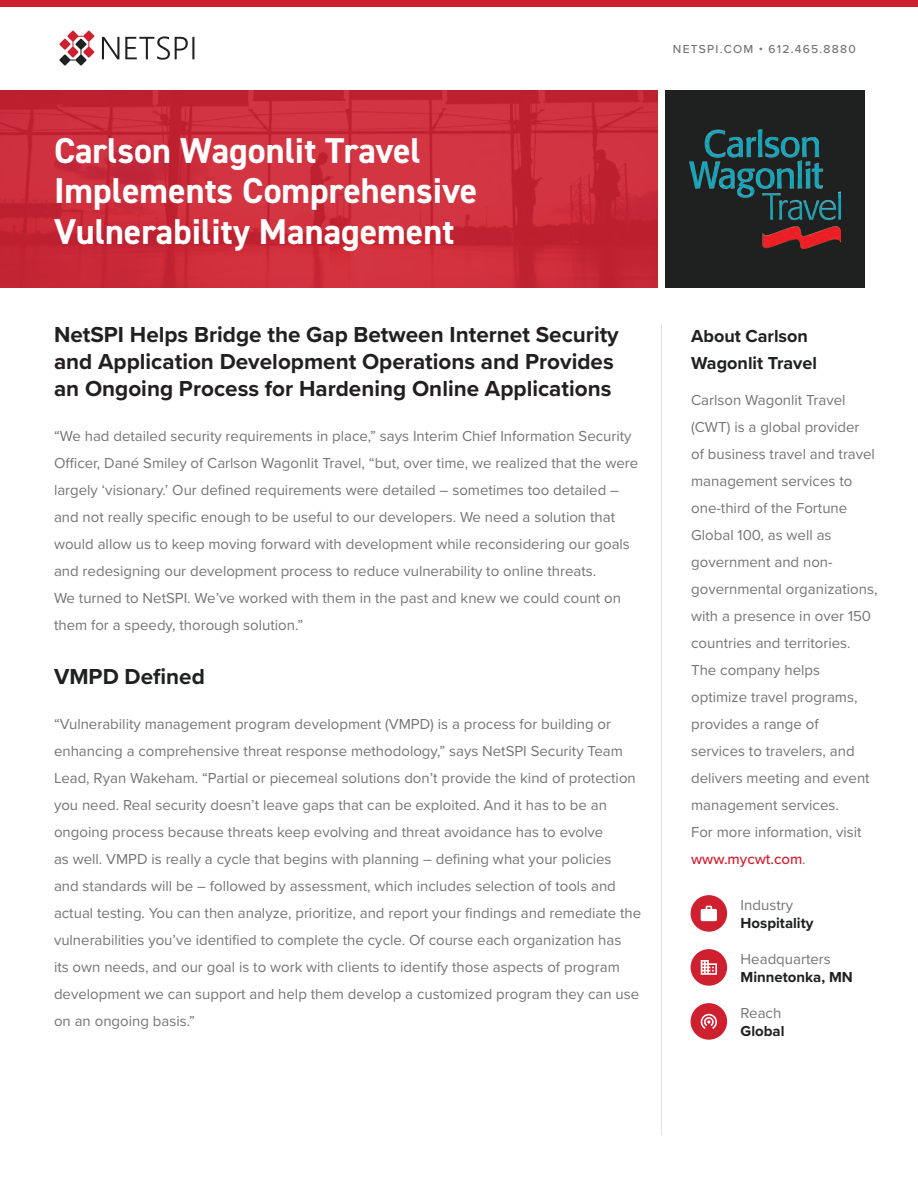
<style>
.page{position:relative;width:918px;height:1188px;background:#fff}
.page>*{position:absolute;margin:0;border:0;box-sizing:border-box;transform-origin:0 0}
.t1{font:700 36px/40.5px "DIN2014";color:#fff}
.t2{font:700 22.5px/27px "Proxima Nova";color:#231f20}
.t3{font:700 22.5px "Proxima Nova";color:#1f2020}
.t4{font:700 18px/27px "Proxima Nova";color:#1f2020}
.t5{font:15px/27px "Proxima Nova";color:#767575}
.t6{font:700 15px "Proxima Nova";color:#1f2020}
.t7{font:500 12px "Proxima Nova";letter-spacing:.1em;color:#767575}
.s1{font-weight:500;color:#cf202f}
</style>
<div class="page">
<img style="left:0;top:90px;width:658px;height:198px">
<div style="left:0;top:0;width:918px;height:7px;background:#cf202f"></div>
<svg style="left:59px;top:31px;width:35px;height:35px"></svg>
<svg style="left:102px;top:36px;width:92px;height:24px"></svg>
<div style="left:665px;top:90px;width:200px;height:198px;background:#1f2020"></div>
<img style="left:690px;top:130px;width:151px;height:118px">
<div style="left:691px;top:895px;width:36px;height:37px;background:#cf202f;border-radius:50%"></div>
<svg style="left:701px;top:906px;width:16px;height:15px"></svg>
<div style="left:691px;top:949px;width:36px;height:37px;background:#cf202f;border-radius:50%"></div>
<svg style="left:701px;top:960px;width:16px;height:15px"></svg>
<div style="left:691px;top:1003px;width:36px;height:37px;background:#cf202f;border-radius:50%"></div>
<svg style="left:701px;top:1014px;width:16px;height:15px"></svg>
<hr style="left:661px;top:325px;width:1px;height:810px;background:#e0e1df">
<p class="t7" style="left:673px;top:40px;width:184px">NETSPI.COM • 612.465.8880</p>
<h1 class="t1" style="left:54px;top:129px;width:425px">Carlson Wagonlit Travel<br>Implements Comprehensive<br>Vulnerability Management</h1>
<h2 class="t2" style="left:54px;top:321px;width:566px">NetSPI Helps Bridge the Gap Between Internet Security and Application Development Operations and Provides an Ongoing Process for Hardening Online Applications</h2>
<p class="t5" style="left:54px;top:422px;width:586px">“We had detailed security requirements in place,” says Interim Chief Information Security Officer, Dané Smiley of Carlson Wagonlit Travel, “but, over time, we realized that the were largely ‘visionary.’ Our defined requirements were detailed – sometimes too detailed – and not really specific enough to be useful to our developers. We need a solution that would allow us to keep moving forward with development while reconsidering our goals and redesigning our development process to reduce vulnerability to online threats.<br>We turned to NetSPI. We’ve worked with them in the past and knew we could count on them for a speedy, thorough solution.”</p>
<h2 class="t3" style="left:54px;top:660px;width:152px">VMPD Defined</h2>
<p class="t5" style="left:54px;top:710px;width:589px">“Vulnerability management program development (VMPD) is a process for building or enhancing a comprehensive threat response methodology,” says NetSPI Security Team Lead, Ryan Wakeham. “Partial or piecemeal solutions don’t provide the kind of protection you need. Real security doesn’t leave gaps that can be exploited. And it has to be an ongoing process because threats keep evolving and threat avoidance has to evolve<br>as well. VMPD is really a cycle that begins with planning – defining what your policies<br>and standards will be – followed by assessment, which includes selection of tools and actual testing. You can then analyze, prioritize, and report your findings and remediate the vulnerabilities you’ve identified to complete the cycle. Of course each organization has<br>its own needs, and our goal is to work with clients to identify those aspects of program development we can support and help them develop a customized program they can use on an ongoing basis.”</p>
<p class="t4" style="left:691px;top:322px;width:127px">About Carlson<br>Wagonlit Travel</p>
<p class="t5" style="left:691px;top:386px;width:188px">Carlson Wagonlit Travel (CWT) is a global provider<br>of business travel and travel management services to one-third of the Fortune<br>Global 100, as well as government and non&shy;governmental organizations, with a presence in over 150 countries and territories.<br>The company helps optimize travel programs, provides a range of<br>services to travelers, and delivers meeting and event management services.<br>For more information, visit <span class="s1">www.mycwt.com</span>.</p>
<p class="t5" style="left:741px;top:890px;width:54px">Industry</p>
<p class="t6" style="left:741px;top:911px;width:74px">Hospitality</p>
<p class="t5" style="left:741px;top:944px;width:92px">Headquarters</p>
<p class="t6" style="left:741px;top:965px;width:114px">Minnetonka, MN</p>
<p class="t5" style="left:741px;top:998px;width:42px">Reach</p>
<p class="t6" style="left:741px;top:1019px;width:45px">Global</p>
</div>
